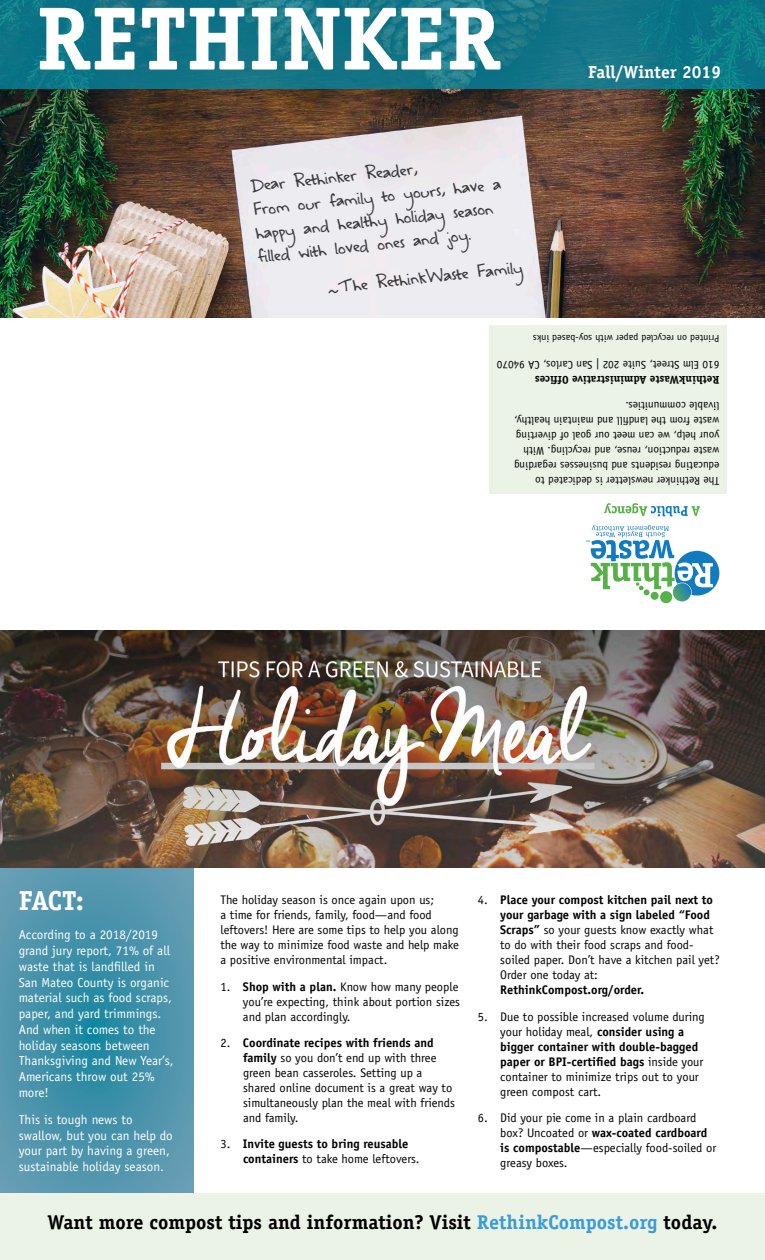
<style>
.page{position:relative;width:765px;height:1260px;background:#fff}
.page>*{position:absolute;margin:0;border:0;box-sizing:border-box;transform-origin:0 0}
.t1{font:700 90px "Officina Serif Std";color:#fff}
.t2{font:700 27.5px "Officina Serif Std";color:#fff}
.t3{font:700 20px "Officina Serif Std";color:#000}
.t4{font:17.5px/23.8px "A Safe Placeto Fall";color:#404041}
.t5{font:700 17.5px "Officina Serif Std";color:#fff}
.t6{font:13.12px/15.8px "Officina Sans Std";color:#fff}
.t7{font:12.5px/15px "Officina Sans Std";color:#000}
.t8{font:700 12.5px/15px "Officina Sans Std";color:#000}
.t9{font:11.25px "Officina Sans Std";color:#000}
.t10{font:700 11.25px "Officina Serif Std";color:#000}
.t11{font:10px "Officina Sans Std";color:#000}
.s1{font-weight:700}
.s2{font-weight:400}
.s3{color:#3b9bd6}
</style>
<div class="page">
<svg style="left:0;top:868px;width:194px;height:325px;background:#4a94ac"></svg>
<div style="left:0;top:1193px;width:765px;height:67px;background:#ebf3e6"></div>
<div style="left:489px;top:325px;width:238px;height:169px;background:#ebf3e6"></div>
<svg style="left:586px;top:525px;width:133px;height:78px"></svg>
<svg style="left:604px;top:503px;width:96px;height:13px"></svg>
<img style="left:0;top:89px;width:765px;height:229px">
<img style="left:0;top:630px;width:765px;height:238px">
<svg style="left:0;top:0;width:765px;height:89px;background:#137688"></svg>
<svg style="left:329px;top:289px;width:10px;height:5px"></svg>
<p class="t1" style="left:36px;top:-17px;width:467px">RETHINKER</p>
<p class="t5" style="left:588px;top:61px;width:134px">Fall/Winter 2019</p>
<h3 class="t4" style="left:250px;top:174px;width:250px;rotate:-6deg">Dear Rethinker Reader,<br>From our family to yours, have a happy and healthy holiday season filled with loved ones and joy.</h3>
<h3 class="t4" style="left:337px;top:274px;width:187px;rotate:-6deg">The RethinkWaste Family</h3>
<p class="t11" style="left:719px;top:344px;width:188px;rotate:-180deg">Printed on recycled paper with soy-based inks</p>
<p class="t9" style="left:719px;top:372px;width:224px;rotate:-180deg">610 Elm Street, Suite 202 | San Carlos, CA 94070</p>
<p class="t10" style="left:719px;top:387px;width:186px;rotate:-180deg">RethinkWaste Administrative Offices</p>
<p class="t9" style="left:719px;top:413px;width:95px;rotate:-180deg">livable communities.</p>
<p class="t9" style="left:719px;top:428px;width:207px;rotate:-180deg">waste from the landfill and maintain healthy,</p>
<p class="t9" style="left:719px;top:443px;width:205px;rotate:-180deg">your help, we can meet our goal of diverting</p>
<p class="t9" style="left:719px;top:458px;width:198px;rotate:-180deg">waste reduction, reuse, and recycling. With</p>
<p class="t9" style="left:719px;top:473px;width:207px;rotate:-180deg">educating residents and businesses regarding</p>
<p class="t9" style="left:719px;top:488px;width:186px;rotate:-180deg">The Rethinker newsletter is dedicated to</p>
<p class="t2" style="left:19px;top:884px;width:67px">FACT:</p>
<p class="t7" style="left:220px;top:893px;width:240px">The holiday season is once again upon us;<br>a time for friends, family, food—and food leftovers! Here are some tips to help you along the way to minimize food waste and help make a positive environmental impact.</p>
<p class="t7" style="left:243px;top:979px;width:219px;text-indent:-22px">1. <span class="s1">Shop with a plan.</span> Know how many people you’re expecting, think about portion sizes and plan accordingly.</p>
<p class="t7" style="left:243px;top:1035px;width:213px;text-indent:-23px">2. <span class="s1">Coordinate recipes with friends and family</span> so you don’t end up with three green bean casseroles. Setting up a shared online document is a great way to simultaneously plan the meal with friends and family.</p>
<p class="t8" style="left:243px;top:1136px;width:178px;text-indent:-22px"><span class="s2">3.</span> Invite guests to bring reusable containers <span class="s2">to take home leftovers.</span></p>
<p class="t6" style="left:19px;top:927px;width:156px">According to a 2018/2019 grand jury report, 71% of all waste that is landfilled in<br>San Mateo County is organic material such as food scraps, paper, and yard trimmings.<br>And when it comes to the holiday seasons between<br>Thanksgiving and New Year’s,<br>Americans throw out 25% more!</p>
<p class="t6" style="left:19px;top:1112px;width:156px">This is tough news to swallow, but you can help do your part by having a green, sustainable holiday season.</p>
<p class="t7" style="left:500px;top:893px;width:221px;text-indent:-22px">4. <span class="s1">Place your compost kitchen pail next to your garbage with a sign labeled “Food Scraps”</span> so your guests know exactly what to do with their food scraps and food&shy;soiled paper. Don’t have a kitchen pail yet?<br>Order one today at:<br><span class="s1">RethinkCompost.org/order.</span></p>
<p class="t7" style="left:500px;top:1009px;width:206px;text-indent:-22px">5. Due to possible increased volume during your holiday meal, <span class="s1">consider using a bigger container with double-bagged paper or BPI-certified bags</span> inside your container to minimize trips out to your green compost cart.</p>
<p class="t7" style="left:500px;top:1110px;width:218px;text-indent:-22px">6. Did your pie come in a plain cardboard box? Uncoated or <span class="s1">wax-coated cardboard is compostable</span>—especially food-soiled or greasy boxes.</p>
<p class="t3" style="left:48px;top:1210px;width:671px">Want more compost tips and information? Visit <span class="s3">RethinkCompost.org</span> today.</p>
</div>
